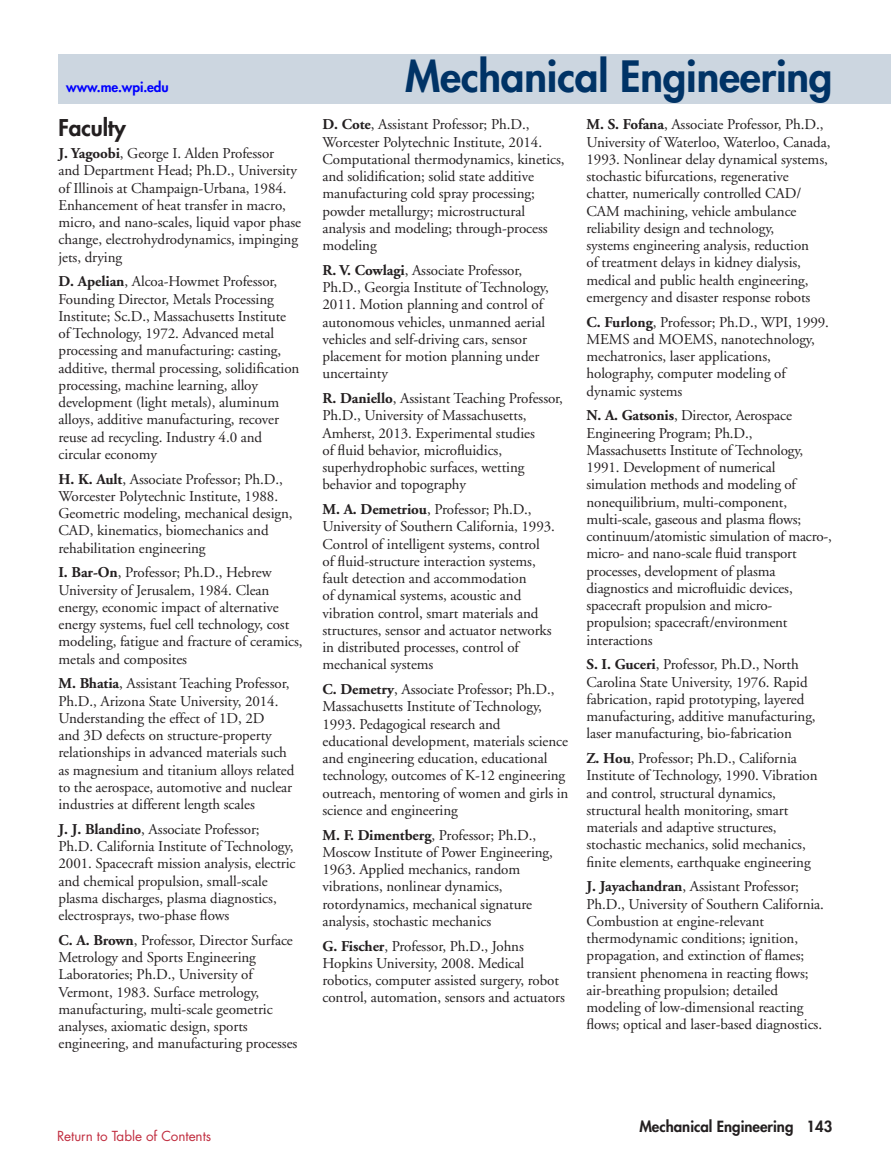
<style>
.page{position:relative;width:891px;height:1161px;background:#fff}
.page>*{position:absolute;margin:0;border:0;box-sizing:border-box;transform-origin:0 0}
.course_color_head{font:800 42px "Futura";letter-spacing:-.005em;color:#036}
.A_head{font:800 22.5px "Futura";letter-spacing:-.005em;color:#231f20}
.body_text{font:15px/17.2px "Adobe Garamond";letter-spacing:-.005em;color:#231f20}
.t1{font:800 15px "Futura";color:#231f20}
.t2{font:13.5px "Futura";letter-spacing:-.005em;color:#c12e40}
.course_head{font:800 13.5px "Futura";letter-spacing:-.005em;color:#00f}
.s1{font-weight:700}
</style>
<div class="page">
<div style="left:58px;top:54px;width:833px;height:50px;background:#ccd6e0"></div>
<p class="course_head" style="left:66px;top:78px;width:104px">www.me.wpi.edu</p>
<p class="A_head" style="left:58px;top:113px;width:69px">Faculty</p>
<p class="body_text" style="left:58px;top:145px;width:244px"><span class="s1">J. Yagoobi</span>, George I. Alden Professor<br>and Department Head; Ph.D., University of Illinois at Champaign-Urbana, 1984.<br>Enhancement of heat transfer in macro, micro, and nano-scales, liquid vapor phase change, electrohydrodynamics, impinging jets, drying</p>
<p class="body_text" style="left:58px;top:273px;width:242px"><span class="s1">D. Apelian</span>, Alcoa-Howmet Professor, Founding Director, Metals Processing Institute; Sc.D., Massachusetts Institute of Technology, 1972. Advanced metal processing and manufacturing: casting, additive, thermal processing, solidification processing, machine learning, alloy development (light metals), aluminum alloys, additive manufacturing, recover reuse ad recycling. Industry 4.0 and circular economy</p>
<p class="body_text" style="left:58px;top:471px;width:236px"><span class="s1">H. K. Ault</span>, Associate Professor; Ph.D., Worcester Polytechnic Institute, 1988.<br>Geometric modeling, mechanical design, CAD, kinematics, biomechanics and rehabilitation engineering</p>
<p class="body_text" style="left:58px;top:564px;width:246px"><span class="s1">I. Bar-On</span>, Professor; Ph.D., Hebrew University of Jerusalem, 1984. Clean energy, economic impact of alternative energy systems, fuel cell technology, cost modeling, fatigue and fracture of ceramics, metals and composites</p>
<p class="body_text" style="left:58px;top:675px;width:237px"><span class="s1">M. Bhatia</span>, Assistant Teaching Professor, Ph.D., Arizona State University, 2014.<br>Understanding the effect of 1D, 2D<br>and 3D defects on structure-property relationships in advanced materials such as magnesium and titanium alloys related to the aerospace, automotive and nuclear industries at different length scales</p>
<p class="body_text" style="left:58px;top:821px;width:239px"><span class="s1">J. J. Blandino</span>, Associate Professor; Ph.D. California Institute of Technology, 2001. Spacecraft mission analysis, electric and chemical propulsion, small-scale plasma discharges, plasma diagnostics, electrosprays, two-phase flows</p>
<p class="body_text" style="left:58px;top:932px;width:240px"><span class="s1">C. A. Brown</span>, Professor, Director Surface Metrology and Sports Engineering Laboratories; Ph.D., University of Vermont, 1983. Surface metrology, manufacturing, multi-scale geometric analyses, axiomatic design, sports engineering, and manufacturing processes</p>
<p class="course_color_head" style="left:405px;top:48px;width:429px">Mechanical Engineering</p>
<p class="body_text" style="left:322px;top:116px;width:244px"><span class="s1">D. Cote</span>, Assistant Professor; Ph.D., Worcester Polytechnic Institute, 2014.<br>Computational thermodynamics, kinetics, and solidification; solid state additive manufacturing cold spray processing; powder metallurgy; microstructural analysis and modeling; through-process modeling</p>
<p class="body_text" style="left:322px;top:262px;width:228px"><span class="s1">R. V. Cowlagi</span>, Associate Professor, Ph.D., Georgia Institute of Technology, 2011. Motion planning and control of autonomous vehicles, unmanned aerial vehicles and self-driving cars, sensor placement for motion planning under uncertainty</p>
<p class="body_text" style="left:322px;top:390px;width:242px"><span class="s1">R. Daniello</span>, Assistant Teaching Professor, Ph.D., University of Massachusetts, Amherst, 2013. Experimental studies<br>of fluid behavior, microfluidics, superhydrophobic surfaces, wetting behavior and topography</p>
<p class="body_text" style="left:322px;top:501px;width:232px"><span class="s1">M. A. Demetriou</span>, Professor; Ph.D., University of Southern California, 1993.<br>Control of intelligent systems, control of fluid-structure interaction systems, fault detection and accommodation<br>of dynamical systems, acoustic and vibration control, smart materials and structures, sensor and actuator networks in distributed processes, control of mechanical systems</p>
<p class="body_text" style="left:322px;top:681px;width:248px"><span class="s1">C. Demetry</span>, Associate Professor; Ph.D., Massachusetts Institute of Technology, 1993. Pedagogical research and educational development, materials science and engineering education, educational technology, outcomes of K-12 engineering outreach, mentoring of women and girls in science and engineering</p>
<p class="body_text" style="left:322px;top:827px;width:232px"><span class="s1">M. F. Dimentberg</span>, Professor; Ph.D., Moscow Institute of Power Engineering, 1963. Applied mechanics, random vibrations, nonlinear dynamics, rotordynamics, mechanical signature analysis, stochastic mechanics</p>
<p class="body_text" style="left:322px;top:938px;width:244px"><span class="s1">G. Fischer</span>, Professor, Ph.D., Johns Hopkins University, 2008. Medical robotics, computer assisted surgery, robot control, automation, sensors and actuators</p>
<p class="body_text" style="left:586px;top:116px;width:246px"><span class="s1">M. S. Fofana</span>, Associate Professor, Ph.D., University of Waterloo, Waterloo, Canada, 1993. Nonlinear delay dynamical systems, stochastic bifurcations, regenerative chatter, numerically controlled CAD/ CAM machining, vehicle ambulance reliability design and technology,<br>systems engineering analysis, reduction<br>of treatment delays in kidney dialysis, medical and public health engineering, emergency and disaster response robots</p>
<p class="body_text" style="left:586px;top:314px;width:242px"><span class="s1">C. Furlong</span>, Professor; Ph.D., WPI, 1999.<br>MEMS and MOEMS, nanotechnology, mechatronics, laser applications, holography, computer modeling of dynamic systems</p>
<p class="body_text" style="left:586px;top:407px;width:247px"><span class="s1">N. A. Gatsonis</span>, Director, Aerospace Engineering Program; Ph.D., Massachusetts Institute of Technology, 1991. Development of numerical simulation methods and modeling of nonequilibrium, multi-component, multi-scale, gaseous and plasma flows; continuum/atomistic simulation of macro-, micro- and nano-scale fluid transport processes, development of plasma diagnostics and microfluidic devices, spacecraft propulsion and micro&shy;propulsion; spacecraft/environment interactions</p>
<p class="body_text" style="left:586px;top:656px;width:231px"><span class="s1">S. I. Guceri</span>, Professor, Ph.D., North Carolina State University, 1976. Rapid fabrication, rapid prototyping, layered manufacturing, additive manufacturing, laser manufacturing, bio-fabrication</p>
<p class="body_text" style="left:586px;top:750px;width:233px"><span class="s1">Z. Hou</span>, Professor; Ph.D., California Institute of Technology, 1990. Vibration and control, structural dynamics, structural health monitoring, smart materials and adaptive structures, stochastic mechanics, solid mechanics, finite elements, earthquake engineering</p>
<p class="body_text" style="left:586px;top:878px;width:237px"><span class="s1">J. Jayachandran</span>, Assistant Professor; Ph.D., University of Southern California.<br>Combustion at engine-relevant thermodynamic conditions; ignition, propagation, and extinction of flames; transient phenomena in reacting flows; air-breathing propulsion; detailed modeling of low-dimensional reacting flows; optical and laser-based diagnostics.</p>
<p class="t2" style="left:57px;top:1127px;width:156px">Return to Table of Contents</p>
<p class="t1" style="left:639px;top:1117px;width:195px">Mechanical Engineering 143</p>
</div>
